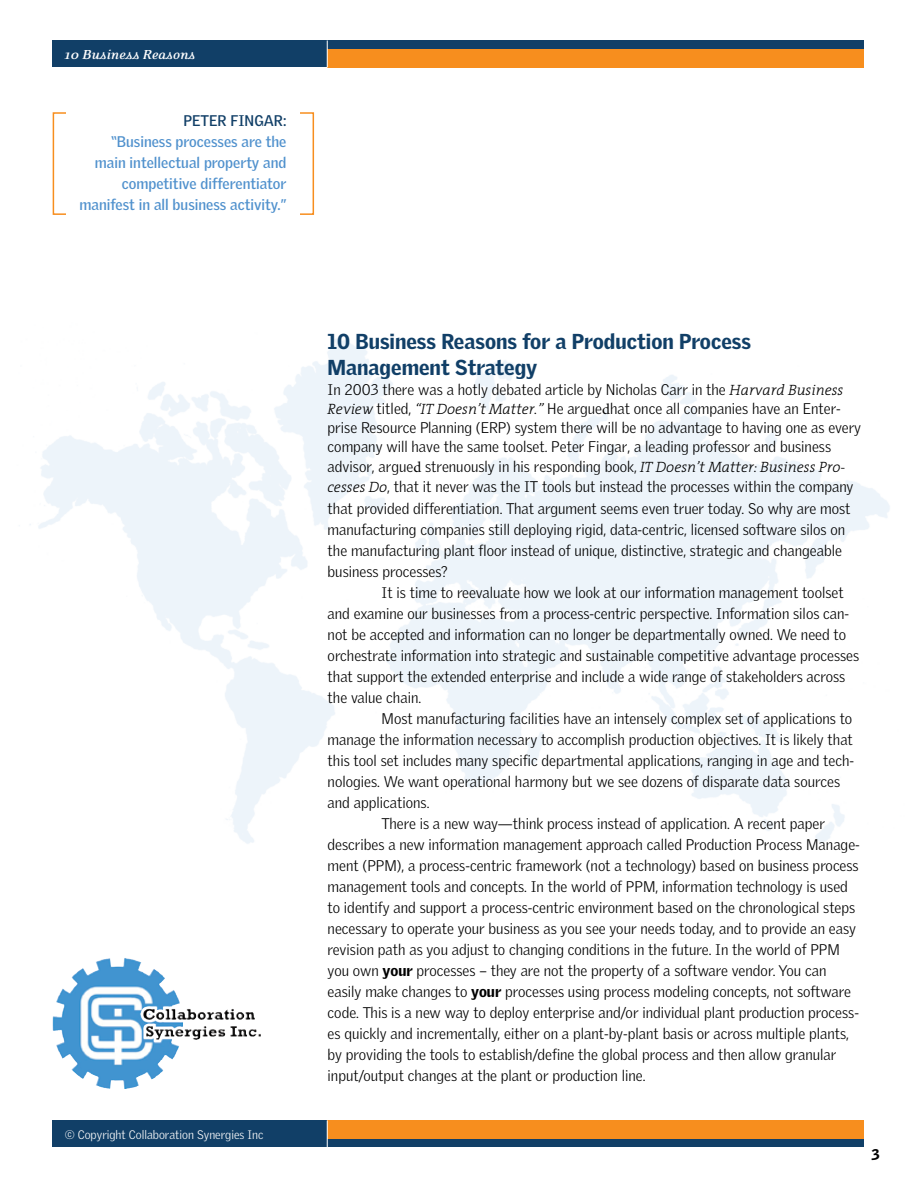
<style>
.page{position:relative;width:918px;height:1188px;background:#fff}
.page>*{position:absolute;margin:0;border:0;box-sizing:border-box;transform-origin:0 0}
.t1{font:900 21px/26.1px "Griffith Gothic";color:#113f67}
.t2{font:300 15px/20.1px "Griffith Gothic";color:#000}
.t3{font:700 15px/21px "Griffith Gothic";color:#5091cd;text-align:right}
.t4{font:italic 700 15px "Eidetic Neo";color:#fff}
.t5{font:700 15px "Griffith Gothic";color:#113f67}
.t6{font:900 15px "Griffith Gothic";color:#000}
.t7{font:300 12px "Griffith Gothic";color:#fff}
.s1{font-family:"The Serif";font-style:italic}
.s2{font-family:"Minion Pro";font-weight:400}
.s3{font-weight:900}
</style>
<div class="page">
<img style="left:71px;top:958px;width:53px;height:34px">
<div style="left:53px;top:1120px;width:811px;height:28px;background:#113f67"></div>
<div style="left:328px;top:1120px;width:536px;height:19px;background:#f78e1e"></div>
<svg style="left:327px;top:1120px;width:1px;height:28px"></svg>
<div style="left:53px;top:112px;width:261px;height:103px;border:2px solid #f78e1e"></div>
<div style="left:66px;top:108px;width:234px;height:112px;background:#fff"></div>
<div style="left:53px;top:40px;width:811px;height:28px;background:#113f67"></div>
<div style="left:328px;top:49px;width:536px;height:19px;background:#f78e1e"></div>
<svg style="left:327px;top:40px;width:1px;height:28px"></svg>
<p class="t4" style="left:65px;top:47px;width:132px">10 Business Reasons</p>
<p class="t5" style="left:183px;top:112px;width:105px">PETER FINGAR:</p>
<p class="t3" style="left:80px;top:131px;width:208px">“Business processes are the main intellectual property and competitive differentiator manifest in all business activity.”</p>
<p class="t7" style="left:65px;top:1128px;width:200px">© Copyright Collaboration Synergies Inc</p>
<h1 class="t1" style="left:328px;top:328px;width:425px">10 Business Reasons for a Production Process<br>Management Strategy</h1>
<p class="t2" style="left:328px;top:380px;width:535px">In 2003 there was a hotly debated article by Nicholas Carr in the <span class="s1">Harvard Business Review</span> titled, <span class="s1">“IT Doesn’t Matter.”</span> He argue<span class="s2">d</span>hat once all companies have an Enter&shy;prise Resource Planning (ERP) system there will be no advantage to having one as every company will have the same toolset. Peter Fingar, a leading professor and business advisor, argue<span class="s2">d</span> strenuously in his responding book, <span class="s1">IT Doesn’t Matter: Business Pro&shy;cesses Do</span>, that it never was the IT tools but instead the processes within the company that provided differentiation. That argument seems even truer today. So why are most manufacturing companies still deploying rigid, data-centric, licensed software silos on the manufacturing plant floor instead of unique, distinctive, strategic and changeable business processes?</p>
<p class="t2" style="left:328px;top:582px;width:533px;line-height:21px;text-indent:54px">It is time to reevaluate how we look at our information management toolset and examine our businesses from a process-centric perspective. Information silos can&shy;not be accepted and information can no longer be departmentally owned. We need to orchestrate information into strategic and sustainable competitive advantage processes that support the extended enterprise and include a wide range of stakeholders across the value chain.</p>
<p class="t2" style="left:382px;top:708px;width:472px">Most manufacturing facilities have an intensely complex set of applications to</p>
<p class="t2" style="left:328px;top:729px;width:527px">manage the information necessary to accomplish production objectives. It is likely that</p>
<p class="t2" style="left:328px;top:750px;width:528px">this tool set includes many specific departmental applications, ranging in age and tech-</p>
<p class="t2" style="left:328px;top:771px;width:514px">nologies. We want operational harmony but we see dozens of disparate data sources</p>
<p class="t2" style="left:328px;top:792px;width:103px">and applications.</p>
<p class="t2" style="left:382px;top:813px;width:445px">There is a new way—think process instead of application. A recent paper</p>
<p class="t2" style="left:328px;top:834px;width:534px">describes a new information management approach called Production Process Manage-</p>
<p class="t2" style="left:328px;top:855px;width:533px">ment (PPM), a process-centric framework (not a technology) based on business process</p>
<p class="t2" style="left:328px;top:876px;width:522px">management tools and concepts. In the world of PPM, information technology is used</p>
<p class="t2" style="left:328px;top:897px;width:529px">to identify and support a process-centric environment based on the chronological steps</p>
<p class="t2" style="left:328px;top:918px;width:530px">necessary to operate your business as you see your needs today, and to provide an easy</p>
<p class="t2" style="left:328px;top:939px;width:514px">revision path as you adjust to changing conditions in the future. In the world of PPM</p>
<p class="t2" style="left:328px;top:960px;width:500px">you own <span class="s3">your</span> processes – they are not the property of a software vendor. You can</p>
<p class="t2" style="left:328px;top:981px;width:525px">easily make changes to <span class="s3">your</span> processes using process modeling concepts, not software</p>
<p class="t2" style="left:328px;top:1002px;width:533px">code. This is a new way to deploy enterprise and/or individual plant production process-</p>
<p class="t2" style="left:328px;top:1023px;width:523px">es quickly and incrementally, either on a plant-by-plant basis or across multiple plants,</p>
<p class="t2" style="left:328px;top:1044px;width:510px">by providing the tools to establish/define the global process and then allow granular</p>
<p class="t2" style="left:328px;top:1065px;width:319px">input/output changes at the plant or production line.</p>
<p class="t6" style="left:872px;top:1145px;width:10px">3</p>
</div>
